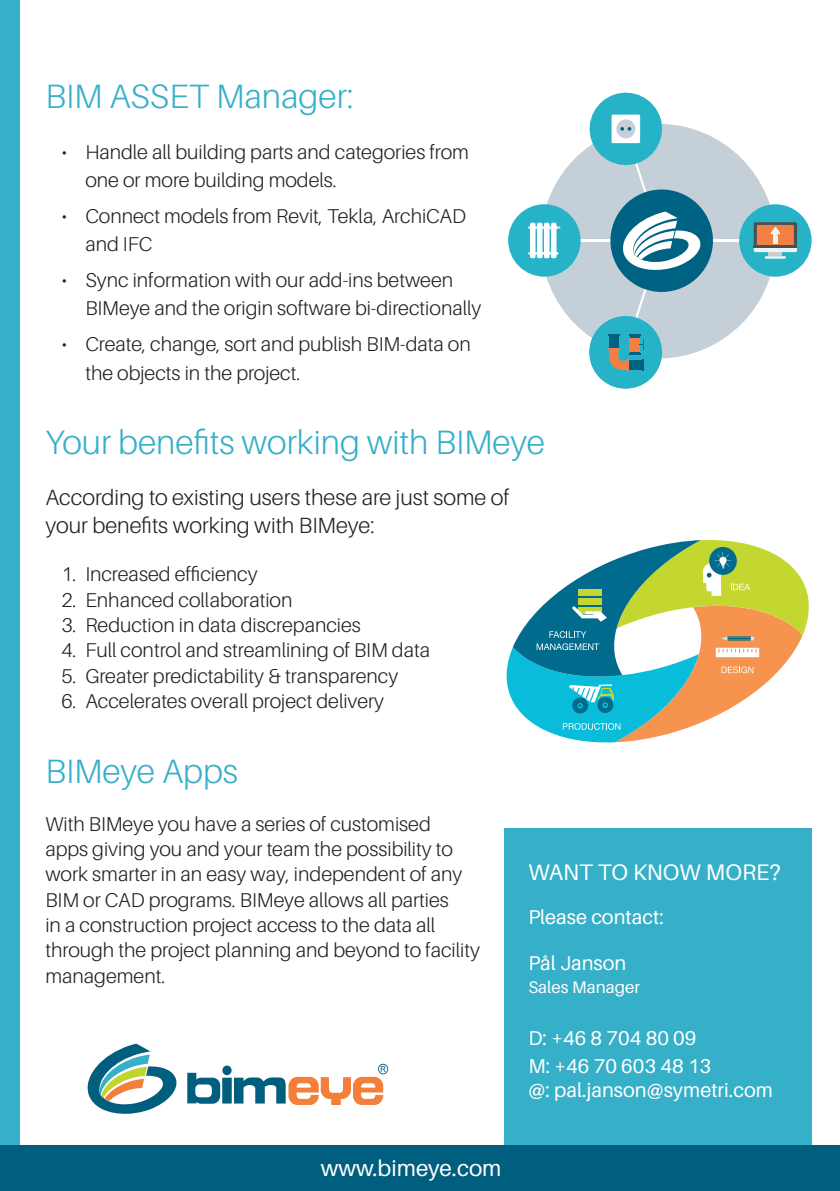
<style>
.page{position:relative;width:840px;height:1191px;background:#fff}
.page>*{position:absolute;margin:0;border:0;box-sizing:border-box;transform-origin:0 0}
.Overskrift{font:300 33.8px "Aileron";color:#36afc8}
.t1{font:22.6px "Aileron";color:#fff}
.t2{font:300 22px/28.2px "Aileron";color:#231f20}
.t3{font:300 20px/25.4px "Aileron";color:#231f20}
.t4{font:20px "Aileron";color:#fff}
.t5{font:16.8px "Aileron";color:#fff}
</style>
<div class="page">
<div style="left:504px;top:828px;width:307px;height:363px;background:#36afc8"></div>
<div style="left:540px;top:124px;width:235px;height:234px;background:#c5cfd8;border-radius:50%"></div>
<hr style="left:543px;top:240px;width:231px;height:2px;background:#fff">
<div style="left:508px;top:204px;width:72px;height:73px;background:#27b3c7;border-radius:50%"></div>
<div style="left:738px;top:204px;width:73px;height:73px;background:#27b3c7;border-radius:50%"></div>
<hr style="left:528px;top:226px;width:30px;height:3px;background:#fff">
<hr style="left:528px;top:252px;width:30px;height:2px;background:#fff">
<div style="left:529px;top:223px;width:6px;height:35px;background:#fff;border-radius:2px"></div>
<div style="left:536px;top:223px;width:6px;height:35px;background:#fff;border-radius:2px"></div>
<div style="left:543px;top:223px;width:6px;height:35px;background:#fff;border-radius:2px"></div>
<div style="left:550px;top:223px;width:6px;height:35px;background:#fff;border-radius:2px"></div>
<svg style="left:584px;top:93px;width:134px;height:295px"></svg>
<hr style="left:764px;top:256px;width:21px;height:3px;background:#eef3f5">
<hr style="left:768px;top:252px;width:13px;height:4px;background:#cccaca">
<svg style="left:753px;top:222px;width:43px;height:30px"></svg>
<svg style="left:506px;top:540px;width:302px;height:202px"></svg>
<div style="left:0;top:0;width:20px;height:1191px;background:#36afc8"></div>
<svg style="left:187px;top:1063px;width:201px;height:42px"></svg>
<svg style="left:87px;top:1043px;width:90px;height:71px"></svg>
<div style="left:0;top:1145px;width:839px;height:46px;background:#005f7f"></div>
<p class="Overskrift" style="left:45px;top:77px;width:310px">BIM ASSET Manager:</p>
<p class="t3" style="left:85px;top:138px;width:385px;line-height:28.2px;text-indent:-24px">• Handle all building parts and categories from one or more building models.</p>
<p class="t3" style="left:85px;top:202px;width:382px;line-height:28.2px;text-indent:-24px">• Connect models from Revit, Tekla, ArchiCAD and IFC</p>
<p class="t3" style="left:85px;top:266px;width:397px;line-height:28.2px;text-indent:-24px">• Sync information with our add-ins between<br>BIMeye and the origin software bi-directionally</p>
<p class="t3" style="left:85px;top:331px;width:387px;line-height:28.2px;text-indent:-24px">• Create, change, sort and publish BIM-data on the objects in the project.</p>
<p class="Overskrift" style="left:45px;top:424px;width:501px">Your benefits working with BIMeye</p>
<p class="t2" style="left:45px;top:483px;width:465px">According to existing users these are just some of your benefits working with BIMeye:</p>
<p class="t3" style="left:61px;top:562px;width:197px">1. Increased efficiency</p>
<p class="t3" style="left:61px;top:587px;width:232px">2. Enhanced collaboration</p>
<p class="t3" style="left:61px;top:612px;width:301px">3. Reduction in data discrepancies</p>
<p class="t3" style="left:61px;top:638px;width:370px">4. Full control and streamlining of BIM data</p>
<p class="t3" style="left:61px;top:663px;width:338px">5. Greater predictability &amp; transparency</p>
<p class="t3" style="left:61px;top:688px;width:324px">6. Accelerates overall project delivery</p>
<p class="Overskrift" style="left:45px;top:752px;width:194px">BIMeye Apps</p>
<p class="t3" style="left:45px;top:811px;width:435px">With BIMeye you have a series of customised<br>apps giving you and your team the possibility to work smarter in an easy way, independent of any BIM or CAD programs. BIMeye allows all parties<br>in a construction project access to the data all through the project planning and beyond to facility management.</p>
<p class="t1" style="left:320px;top:1156px;width:182px">www.bimeye.com</p>
<p class="t1" style="left:528px;top:859px;width:254px">WANT TO KNOW MORE?</p>
<p class="t4" style="left:528px;top:906px;width:137px">Please contact:</p>
<p class="t4" style="left:528px;top:952px;width:99px">Pål Janson</p>
<p class="t5" style="left:528px;top:977px;width:113px">Sales Manager</p>
<p class="t4" style="left:528px;top:1027px;width:169px">D: +46 8 704 80 09</p>
<p class="t4" style="left:528px;top:1055px;width:184px">M: +46 70 603 48 13</p>
<p class="t4" style="left:528px;top:1079px;width:246px">@: pal.janson@symetri.com</p>
</div>
